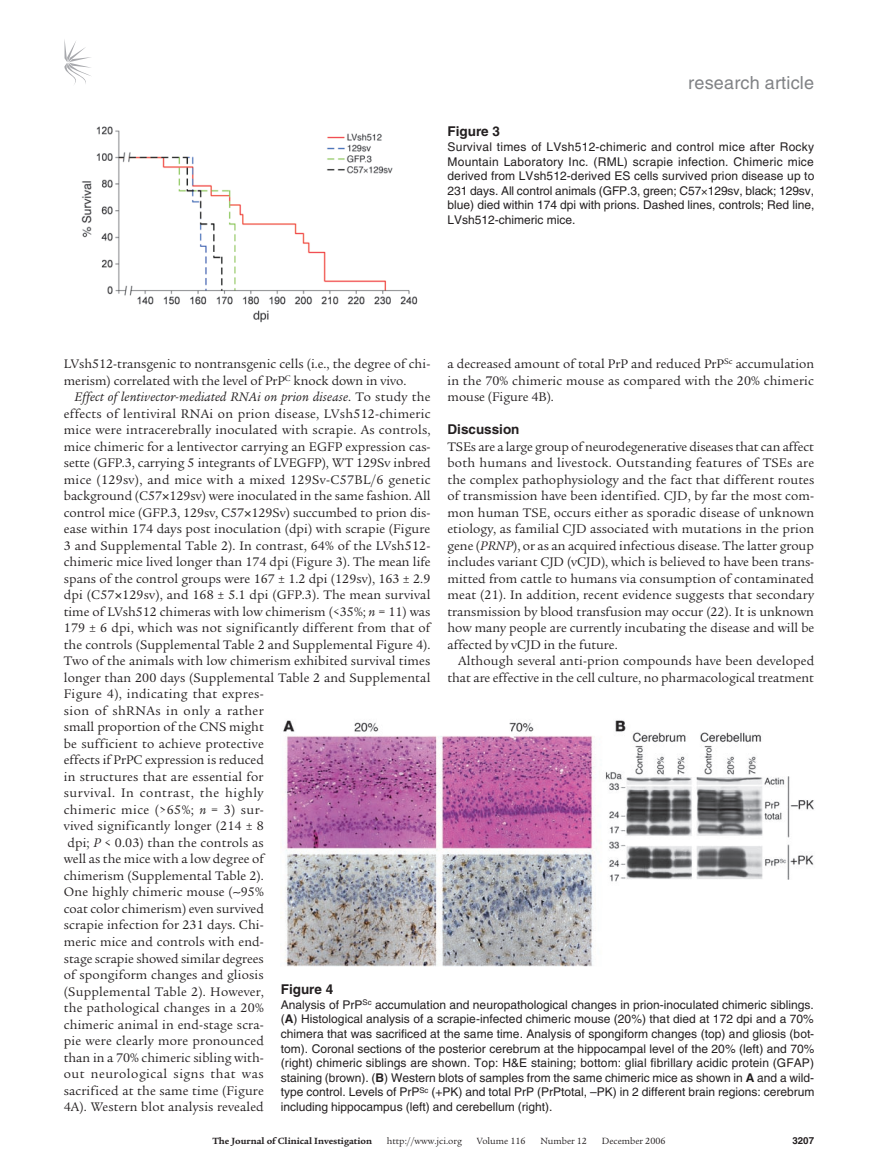
<style>
.page{position:relative;width:878px;height:1174px;background:#fff}
.page>*{position:absolute;margin:0;border:0;box-sizing:border-box;transform-origin:0 0}
.t1{font:18px "Helvetica LT Std";letter-spacing:.01em;color:#808285}
.t2{font:13.5px/16.5px "Legacy Serif Std";letter-spacing:.01em;color:#231f20}
.t3{font:700 13.5px "Helvetica LT Std";color:#231f20}
.t4{font:12px/14.7px "Helvetica LT Std";color:#231f20;text-align:justify}
.t5{font:9.75px "Legacy Serif Std";color:#231f20}
.t6{font:700 9.75px "Legacy Serif Std";color:#231f20}
.t7{font:700 9.75px "Helvetica LT Std";color:#231f20}
.s1{font-style:italic}
.s2{font-weight:700}
</style>
<div class="page">
<svg style="left:64px;top:39px;width:27px;height:45px"></svg>
<img style="left:81px;top:126px;width:337px;height:197px">
<img style="left:281px;top:720px;width:533px;height:247px">
<h1 class="t1" style="left:688px;top:72px;width:127px">research article</h1>
<p class="t3" style="left:447px;top:123px;width:54px">Figure 3</p>
<p class="t4" style="left:447px;top:139px;width:368px">Survival times of LVsh512-chimeric and control mice after Rocky Mountain Laboratory Inc. (RML) scrapie infection. Chimeric mice derived from LVsh512-derived ES cells survived prion disease up to 231 days. All control animals (GFP.3, green; C57 129sv, black; 129sv, blue) died within 174 dpi with prions. Dashed lines, controls; Red line, LVsh512-chimeric mice.</p>
<p class="t2" style="left:64px;top:356px;width:368px">LVsh512-transgenic to nontransgenic cells (i.e., the degree of chi&shy;merism) correlated with the level of PrP<sup>C</sup> knock down in vivo.</p>
<p class="t2" style="left:64px;top:389px;width:368px;text-indent:11px"><span class="s1">Effect of lentivector-mediated RNAi on prion disease</span>. To study the effects of lentiviral RNAi on prion disease, LVsh512-chimeric mice were intracerebrally inoculated with scrapie. As controls, mice chimeric for a lentivector carrying an EGFP expression cas&shy;sette (GFP.3, carrying 5 integrants of LVEGFP), WT 129Sv inbred mice (129sv), and mice with a mixed 129Sv-C57BL/6 genetic background (C57 129sv) were inoculated in the same fashion. All control mice (GFP.3, 129sv, C57 129Sv) succumbed to prion dis&shy;ease within 174 days post inoculation (dpi) with scrapie (Figure 3 and Supplemental Table 2). In contrast, 64% of the LVsh512- chimeric mice lived longer than 174 dpi (Figure 3). The mean life spans of the control groups were 167 ± 1.2 dpi (129sv), 163 ± 2.9 dpi (C57 129sv), and 168 ± 5.1 dpi (GFP.3). The mean survival time of LVsh512 chimeras with low chimerism (&lt;35%; <span class="s1">n</span> = 11) was 179 ± 6 dpi, which was not significantly different from that of the controls (Supplemental Table 2 and Supplemental Figure 4).<br>Two of the animals with low chimerism exhibited survival times longer than 200 days (Supplemental Table 2 and Supplemental Figure 4), indicating that expres-<br>sion of shRNAs in only a rather<br>small proportion of the CNS might<br>be sufficient to achieve protective<br>effects if PrPC expression is reduced<br>in structures that are essential for<br>survival. In contrast, the highly<br>chimeric mice (&gt;65%; <span class="s1">n</span> = 3) sur-<br>vived significantly longer (214 ± 8<br>dpi; <span class="s1">P</span> &lt; 0.03) than the controls as<br>well as the mice with a low degree of<br>chimerism (Supplemental Table 2).<br>One highly chimeric mouse ( 95%<br>coat color chimerism) even survived<br>scrapie infection for 231 days. Chi-<br>meric mice and controls with end-<br>stage scrapie showed similar degrees<br>of spongiform changes and gliosis<br>(Supplemental Table 2). However,<br>the pathological changes in a 20%<br>chimeric animal in end-stage scra-<br>pie were clearly more pronounced<br>than in a 70% chimeric sibling with-<br>out neurological signs that was<br>sacrificed at the same time (Figure<br>4A). Western blot analysis revealed</p>
<p class="t2" style="left:447px;top:356px;width:368px;text-align:justify">a decreased amount of total PrP and reduced PrP<sup>Sc</sup> accumulation in the 70% chimeric mouse as compared with the 20% chimeric mouse (Figure 4B).</p>
<p class="t3" style="left:447px;top:421px;width:74px">Discussion</p>
<p class="t2" style="left:447px;top:438px;width:368px;text-align:justify">TSEs are a large group of neurodegenerative diseases that can affect both humans and livestock. Outstanding features of TSEs are the complex pathophysiology and the fact that different routes of transmission have been identified. CJD, by far the most com&shy;mon human TSE, occurs either as sporadic disease of unknown etiology, as familial CJD associated with mutations in the prion gene (<span class="s1">PRNP</span>), or as an acquired infectious disease. The latter group includes variant CJD (vCJD), which is believed to have been trans&shy;mitted from cattle to humans via consumption of contaminated meat (21). In addition, recent evidence suggests that secondary transmission by blood transfusion may occur (22). It is unknown how many people are currently incubating the disease and will be affected by vCJD in the future.</p>
<p class="t2" style="left:447px;top:653px;width:368px;text-align:right">Although several anti-prion compounds have been developed that are effective in the cell culture, no pharmacological treatment</p>
<p class="t3" style="left:281px;top:981px;width:54px">Figure 4</p>
<p class="t4" style="left:281px;top:997px;width:535px">Analysis of PrP<sup>Sc</sup> accumulation and neuropathological changes in prion-inoculated chimeric siblings. (<span class="s2">A</span>) Histological analysis of a scrapie-infected chimeric mouse (20%) that died at 172 dpi and a 70% chimera that was sacrificed at the same time. Analysis of spongiform changes (top) and gliosis (bot&shy;tom). Coronal sections of the posterior cerebrum at the hippocampal level of the 20% (left) and 70% (right) chimeric siblings are shown. Top: H&amp;E staining; bottom: glial fibrillary acidic protein (GFAP) staining (brown). (<span class="s2">B</span>) Western blots of samples from the same chimeric mice as shown in <span class="s2">A</span> and a wild&shy;type control. Levels of PrP<sup>Sc</sup> (+PK) and total PrP (PrPtotal, –PK) in 2 different brain regions: cerebrum including hippocampus (left) and cerebellum (right).</p>
<p class="t6" style="left:212px;top:1135px;width:161px">The Journal of Clinical Investigation</p>
<p class="t5" style="left:387px;top:1135px;width:77px">http://www.jci.org</p>
<p class="t5" style="left:476px;top:1135px;width:50px">Volume 116</p>
<p class="t5" style="left:540px;top:1135px;width:48px">Number 12</p>
<p class="t5" style="left:601px;top:1135px;width:65px">December 2006</p>
<p class="t7" style="left:792px;top:1134px;width:23px">3207</p>
</div>
